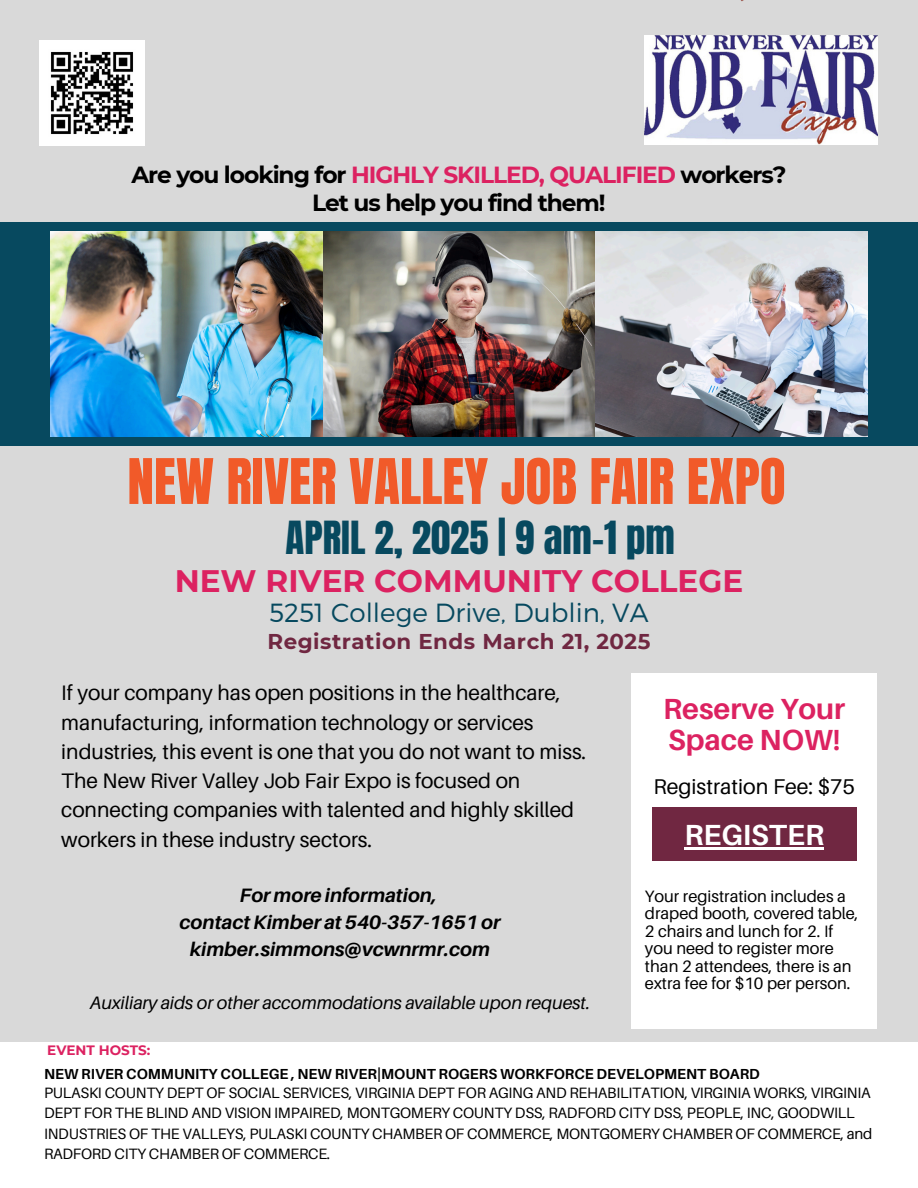
<style>
.page{position:relative;width:918px;height:1188px;background:#d9d9d9}
.page>*{position:absolute;margin:0;border:0;box-sizing:border-box;transform-origin:0 0}
.t1{font:53.4px "Anton";color:#f15a29}
.t2{font:38.85px "Anton";color:#07495f}
.t3{font:700 31.05px "Montserrat";color:#dc2261}
.t4{font:700 29.1px/30.6px "Aileron";color:#dc2261}
.t5{font:700 29.1px "Aileron";color:#fff}
.t6{font:300 26.25px "Montserrat";color:#07495f}
.t7{font:700 23.25px/27.6px "Montserrat";letter-spacing:-.045em;color:#000;text-align:center}
.t8{font:700 21.45px "Montserrat";letter-spacing:.025em;color:#702741}
.t9{font:21.3px "Aileron";color:#000}
.t10{font:21px/29.2px "Aileron";color:#000}
.t11{font:italic 700 19.5px/27px "Aileron";color:#000;text-align:center}
.t12{font:italic 700 19.35px "Aileron";color:#000}
.t13{font:italic 18px "Aileron";color:#000}
.t14{font:16.5px/17.4px "Aileron";color:#000}
.t15{font:15px/20.2px "Aileron";letter-spacing:-.015em;color:#000}
.t16{font:700 14.55px "Aileron";color:#000}
.t17{font:700 13.65px "Montserrat";color:#dc2261}
.s1{color:#dc2261}
</style>
<div class="page">
<div style="left:0;top:222px;width:918px;height:224px;background:#07495f"></div>
<img style="left:51px;top:231px;width:817px;height:205px">
<div style="left:0;top:1042px;width:918px;height:146px;background:#fff"></div>
<div style="left:631px;top:674px;width:246px;height:355px;background:#fff"></div>
<div style="left:652px;top:808px;width:204px;height:53px;background:#702741"></div>
<img style="left:645px;top:36px;width:233px;height:109px">
<img style="left:40px;top:41px;width:104px;height:104px">
<hr style="left:684px;top:847px;width:140px;height:2px;background:#fff">
<h5 class="t7" style="left:131px;top:161px;width:657px">Are you looking for <span class="s1">HIGHLY SKILLED, QUALIFIED</span> workers?<br>Let us help you find them!</h5>
<h1 class="t1" style="left:127px;top:443px;width:660px">NEW RIVER VALLEY JOB FAIR EXPO</h1>
<h2 class="t2" style="left:286px;top:510px;width:391px">APRIL 2, 2025 | 9 am-1 pm</h2>
<h6 class="t3" style="left:175px;top:562px;width:570px">NEW RIVER COMMUNITY COLLEGE</h6>
<h6 class="t6" style="left:269px;top:595px;width:381px">5251 College Drive, Dublin, VA</h6>
<p class="t8" style="left:268px;top:628px;width:384px">Registration Ends March 21, 2025</p>
<p class="t10" style="left:61px;top:678px;width:527px">If your company has open positions in the healthcare, manufacturing, information technology or services industries, this event is one that you do not want to miss.<br>The New River Valley Job Fair Expo is focused on connecting companies with talented and highly skilled workers in these industry sectors.</p>
<h3 class="t12" style="left:240px;top:883px;width:199px">For more information,</h3>
<p class="t11" style="left:179px;top:908px;width:323px">contact Kimber at 540-357-1651 or kimber.simmons@vcwnrmr.com</p>
<p class="t13" style="left:90px;top:991px;width:502px">Auxiliary aids or other accommodations available upon request.</p>
<p class="t17" style="left:47px;top:1042px;width:105px">EVENT HOSTS:</p>
<p class="t4" style="left:663px;top:693px;width:184px">Reserve Your<br>Space NOW!</p>
<p class="t9" style="left:653px;top:773px;width:203px">Registration Fee: $75</p>
<h6 class="t5" style="left:684px;top:816px;width:141px">REGISTER</h6>
<p class="t14" style="left:645px;top:887px;width:215px">Your registration includes a draped booth, covered table,<br>2 chairs and lunch for 2. If you need to register more than 2 attendees, there is an extra fee for $10 per person.</p>
<h4 class="t16" style="left:44px;top:1065px;width:717px">NEW RIVER COMMUNITY COLLEGE , NEW RIVER|MOUNT ROGERS WORKFORCE DEVELOPMENT BOARD</h4>
<p class="t15" style="left:44px;top:1082px;width:830px">PULASKI COUNTY DEPT OF SOCIAL SERVICES, VIRGINIA DEPT FOR AGING AND REHABILITATION, VIRGINIA WORKS, VIRGINIA DEPT FOR THE BLIND AND VISION IMPAIRED, MONTGOMERY COUNTY DSS, RADFORD CITY DSS, PEOPLE, INC, GOODWILL INDUSTRIES OF THE VALLEYS, PULASKI COUNTY CHAMBER OF COMMERCE, MONTGOMERY CHAMBER OF COMMERCE, and RADFORD CITY CHAMBER OF COMMERCE.</p>
</div>
